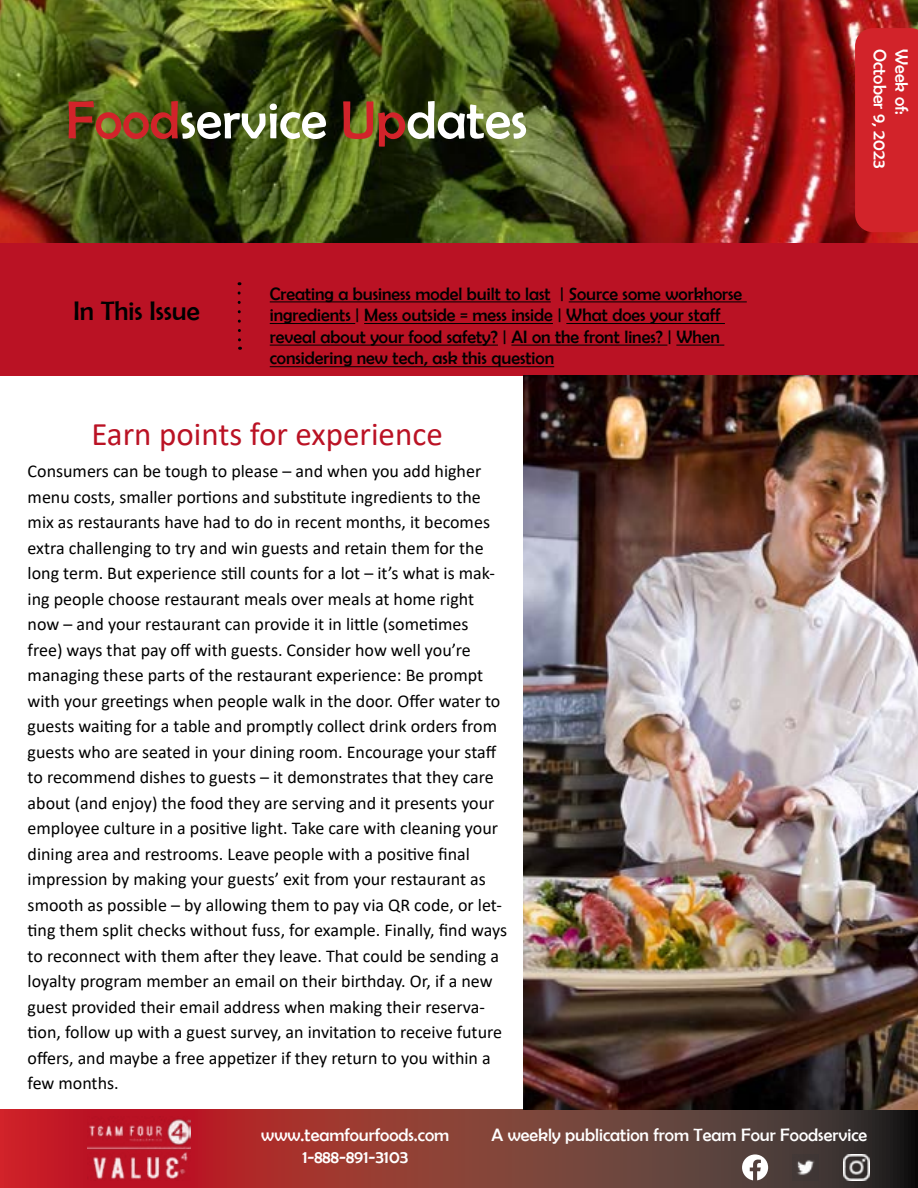
<style>
.page{position:relative;width:918px;height:1188px;background:#fff}
.page>*{position:absolute;margin:0;border:0;box-sizing:border-box;transform-origin:0 0}
.t1{font:54px "Berlin Sans FB";color:#fff}
.t2{font:33px "Calibri";color:#ba1224}
.t3{font:27px "Berlin Sans FB";color:#000}
.t4{font:18px/25.5px "Calibri";color:#000}
.t5{font:18px/21.6px "Berlin Sans FB";color:#000}
.t6{font:18px/21.6px "Berlin Sans FB";color:#fff;text-align:center}
.s1{color:#d2232a}
</style>
<div class="page">
<img style="left:0;top:0;width:918px;height:243px">
<div style="left:0;top:243px;width:918px;height:133px;background:#ba1224"></div>
<div style="left:855px;top:28px;width:63px;height:204px;background:#d2232a"></div>
<svg style="left:0;top:1109px;width:918px;height:79px;background:#813531"></svg>
<img style="left:88px;top:1117px;width:103px;height:63px">
<img style="left:844px;top:1154px;width:26px;height:26px">
<svg style="left:742px;top:1154px;width:26px;height:26px"></svg>
<img style="left:793px;top:1154px;width:26px;height:26px">
<hr style="left:270px;top:301px;width:281px;height:1px;background:#000">
<hr style="left:569px;top:301px;width:178px;height:1px;background:#000">
<hr style="left:270px;top:323px;width:85px;height:1px;background:#000">
<hr style="left:364px;top:323px;width:189px;height:1px;background:#000">
<hr style="left:566px;top:323px;width:159px;height:1px;background:#000">
<hr style="left:270px;top:345px;width:228px;height:1px;background:#000">
<hr style="left:511px;top:345px;width:156px;height:1px;background:#000">
<hr style="left:676px;top:345px;width:48px;height:1px;background:#000">
<hr style="left:270px;top:366px;width:284px;height:1px;background:#000">
<svg style="left:238px;top:293px;width:3px;height:57px"></svg>
<img style="left:524px;top:376px;width:394px;height:733px">
<h1 class="t1" style="left:66px;top:90px;width:463px"><span class="s1">Food</span>service <span class="s1">Up</span>dates</h1>
<h3 class="t3" style="left:73px;top:296px;width:128px">In This Issue</h3>
<p class="t5" style="left:270px;top:283px;width:474px">Creating a business model built to last | Source some workhorse ingredients | Mess outside = mess inside | What does your staff reveal about your food safety? | AI on the front lines? | When considering new tech, ask this question</p>
<h2 class="t2" style="left:91px;top:411px;width:353px">Earn points for experience</h2>
<p class="t4" style="left:28px;top:458px;width:481px">Consumers can be tough to please – and when you add higher menu costs, smaller portions and substitute ingredients to the mix as restaurants have had to do in recent months, it becomes extra challenging to try and win guests and retain them for the long term. But experience still counts for a lot – it’s what is mak&shy;ing people choose restaurant meals over meals at home right now – and your restaurant can provide it in little (sometimes free) ways that pay off with guests. Consider how well you’re managing these parts of the restaurant experience: Be prompt with your greetings when people walk in the door. Offer water to guests waiting for a table and promptly collect drink orders from guests who are seated in your dining room. Encourage your staff to recommend dishes to guests – it demonstrates that they care about (and enjoy) the food they are serving and it presents your employee culture in a positive light. Take care with cleaning your dining area and restrooms. Leave people with a positive final impression by making your guests’ exit from your restaurant as smooth as possible – by allowing them to pay via QR code, or let&shy;ting them split checks without fuss, for example. Finally, find ways to reconnect with them after they leave. That could be sending a loyalty program member an email on their birthday. Or, if a new guest provided their email address when making their reserva&shy;tion, follow up with a guest survey, an invitation to receive future offers, and maybe a free appetizer if they return to you within a few months.</p>
<p class="t6" style="left:891px;top:49px;width:121px;rotate:90deg">October 9, 2023</p>
<p class="t6" style="left:912px;top:49px;width:67px;rotate:90deg">Week of:</p>
<p class="t6" style="left:261px;top:1124px;width:190px">www.teamfourfoods.com<br>1-888-891-3103</p>
<p class="t6" style="left:491px;top:1124px;width:377px">A weekly publication from Team Four Foodservice</p>
</div>
